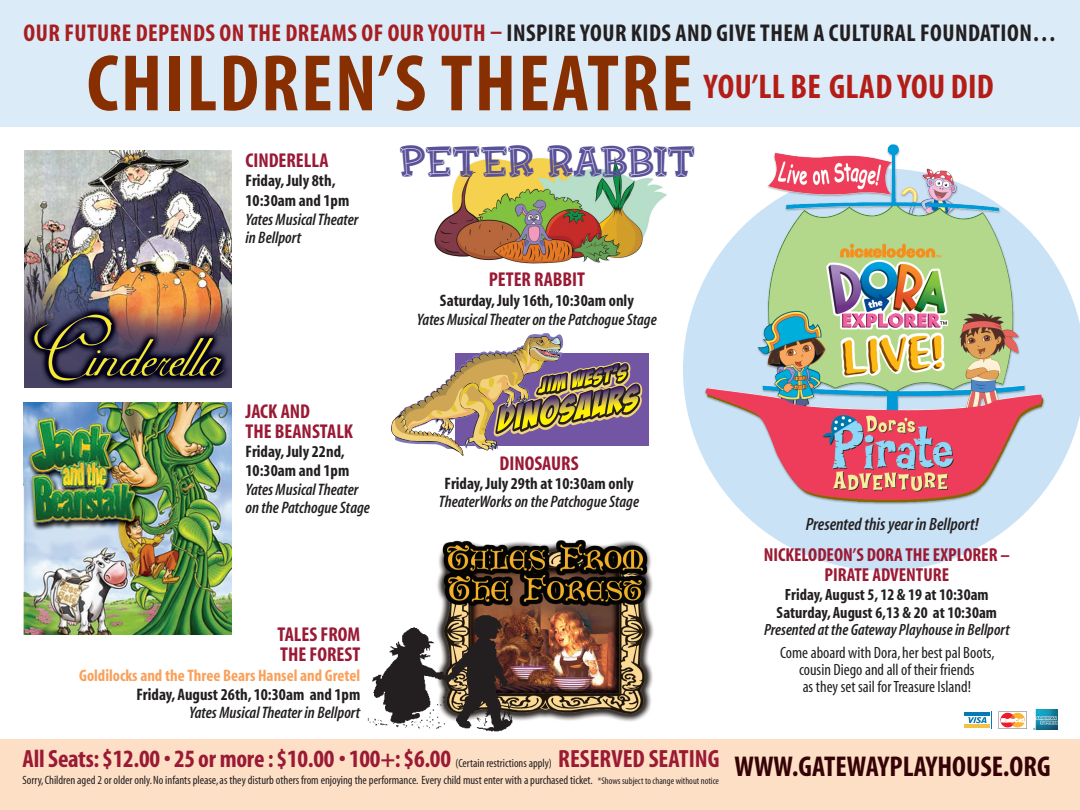
<style>
.page{position:relative;width:1080px;height:810px;background:#fff}
.page>*{position:absolute;margin:0;border:0;box-sizing:border-box;transform-origin:0 0}
.t1{font:700 condensed 80.88px "Myriad Pro";letter-spacing:.025em;color:#882f01}
.t2{font:700 45.38px "Fink";letter-spacing:-.025em;color:#595299}
.t3{font:700 condensed 34.38px "Myriad Pro";letter-spacing:.01em;color:#b41d15}
.t4{font:700 condensed 25px "Myriad";letter-spacing:-.01em;color:#9a1a35}
.t5{font:700 condensed 24.38px "Myriad Pro";letter-spacing:.02em;color:#231f20}
.t6{font:700 condensed 20.06px/20.1px "Myriad";color:#9a1a35}
.t7{font:700 condensed 18.88px/20.6px "Myriad";color:#9a1a35;text-align:center}
.t8{font:italic 600 condensed 17.81px "Myriad";color:#231f20}
.t9{font:italic 600 condensed 16.69px/18.4px "Myriad";color:#231f20}
.t10{font:700 condensed 16.69px/20.1px "Myriad";color:#231f20}
.t11{font:700 condensed 16.69px "Myriad";color:#f8a15c}
.t12{font:condensed 16.31px/16.9px "Myriad";color:#231f20;text-align:center}
.t13{font:700 condensed 16.31px "Myriad";color:#231f20}
.t14{font:italic 600 condensed 16.31px "Myriad";color:#231f20}
.t15{font:condensed 12.06px "Myriad";color:#231f20}
.s1{color:#a71e21}
.s2{font-weight:700;font-style:normal}
.s3{font-weight:400;font-size:11.88px;color:#231f20}
.s4{font-size:28.75px;color:#350306}
.s5{font-size:9.62px}
</style>
<div class="page">
<svg style="left:683px;top:251px;width:397px;height:320px;fill:#cae2f5"></svg>
<svg style="left:391px;top:333px;width:257px;height:123px"></svg>
<div style="left:704px;top:143px;width:342px;height:362px;background:#231f20;opacity:.4"></div>
<img style="left:768px;top:145px;width:124px;height:72px">
<img style="left:434px;top:156px;width:233px;height:108px">
<img style="left:437px;top:539px;width:217px;height:183px">
<img style="left:367px;top:614px;width:148px;height:118px">
<img style="left:25px;top:150px;width:206px;height:237px">
<img style="left:23px;top:403px;width:208px;height:232px">
<div style="left:0;top:0;width:1080px;height:126px;background:#dbebf8"></div>
<div style="left:0;top:739px;width:1080px;height:71px;background:#fddfc5"></div>
<hr style="left:964px;top:712px;width:26px;height:4px;background:#047bb4">
<hr style="left:964px;top:724px;width:26px;height:4px;background:#f2c14a">
<svg style="left:968px;top:717px;width:18px;height:6px"></svg>
<svg style="left:999px;top:711px;width:28px;height:18px"></svg>
<img style="left:1034px;top:709px;width:24px;height:21px">
<p class="t5" style="left:24px;top:19px;width:1034px"><span class="s1">OUR FUTURE DEPENDS ON THE DREAMS OF OUR YOUTH –</span> INSPIRE YOUR KIDS AND GIVE THEM A CULTURAL FOUNDATION…</p>
<p class="t1" style="left:87px;top:39px;width:608px">CHILDREN’S THEATRE</p>
<p class="t3" style="left:704px;top:67px;width:291px">YOU’LL BE GLAD YOU DID</p>
<p class="t6" style="left:245px;top:151px;width:85px">CINDERELLA</p>
<p class="t10" style="left:245px;top:171px;width:105px">Friday, July 8th,<br>10:30am and 1pm</p>
<p class="t9" style="left:245px;top:211px;width:115px">Yates Musical Theater in Bellport</p>
<p class="t2" style="left:399px;top:132px;width:298px">PETER RABBIT</p>
<p class="t6" style="left:489px;top:270px;width:98px">PETER RABBIT</p>
<p class="t9" style="left:417px;top:292px;width:241px;text-align:center"><span class="s2">Saturday, July 16th, 10:30am only<br></span>Yates Musical Theater on the Patchogue Stage</p>
<p class="t6" style="left:245px;top:402px;width:109px">JACK AND<br>THE BEANSTALK</p>
<p class="t10" style="left:245px;top:442px;width:105px;line-height:19.2px">Friday, July 22nd,<br>10:30am and 1pm</p>
<p class="t9" style="left:245px;top:480px;width:126px">Yates Musical Theater on the Patchogue Stage</p>
<p class="t6" style="left:500px;top:454px;width:81px">DINOSAURS</p>
<p class="t10" style="left:445px;top:474px;width:191px">Friday, July 29th at 10:30am only</p>
<p class="t9" style="left:439px;top:493px;width:202px">TheaterWorks on the Patchogue Stage</p>
<p class="t6" style="left:278px;top:625px;width:84px">TALES FROM<br>THE FOREST</p>
<p class="t11" style="left:79px;top:667px;width:283px">Goldilocks and the Three Bears Hansel and Gretel</p>
<p class="t10" style="left:136px;top:685px;width:225px">Friday, August 26th, 10:30am and 1pm</p>
<p class="t9" style="left:189px;top:704px;width:173px">Yates Musical Theater in Bellport</p>
<p class="t8" style="left:806px;top:515px;width:175px">Presented this year in Bellport!</p>
<p class="t7" style="left:764px;top:545px;width:248px">NICKELODEON’S DORA THE EXPLORER –<br>PIRATE ADVENTURE</p>
<p class="t13" style="left:785px;top:586px;width:205px">Friday, August 5, 12 &amp; 19 at 10:30am</p>
<p class="t13" style="left:777px;top:604px;width:222px">Saturday, August 6,13 &amp; 20 at 10:30am</p>
<p class="t14" style="left:764px;top:622px;width:247px">Presented at the Gateway Playhouse in Bellport</p>
<p class="t12" style="left:780px;top:645px;width:216px">Come aboard with Dora, her best pal Boots, cousin Diego and all of their friends<br>as they set sail for Treasure Island!</p>
<p class="t4" style="left:22px;top:746px;width:1030px">All Seats: $12.00 • 25 or more : $10.00 • 100+: $6.00 <span class="s3">(Certain restrictions apply)</span> RESERVED SEATING <span class="s4">WWW.GATEWAYPLAYHOUSE.ORG</span></p>
<p class="t15" style="left:22px;top:774px;width:698px">Sorry, Children aged 2 or older only. No infants please, as they disturb others from enjoying the performance. Every child must enter with a purchased ticket. <span class="s5">*Shows subject to change without notice</span></p>
</div>
